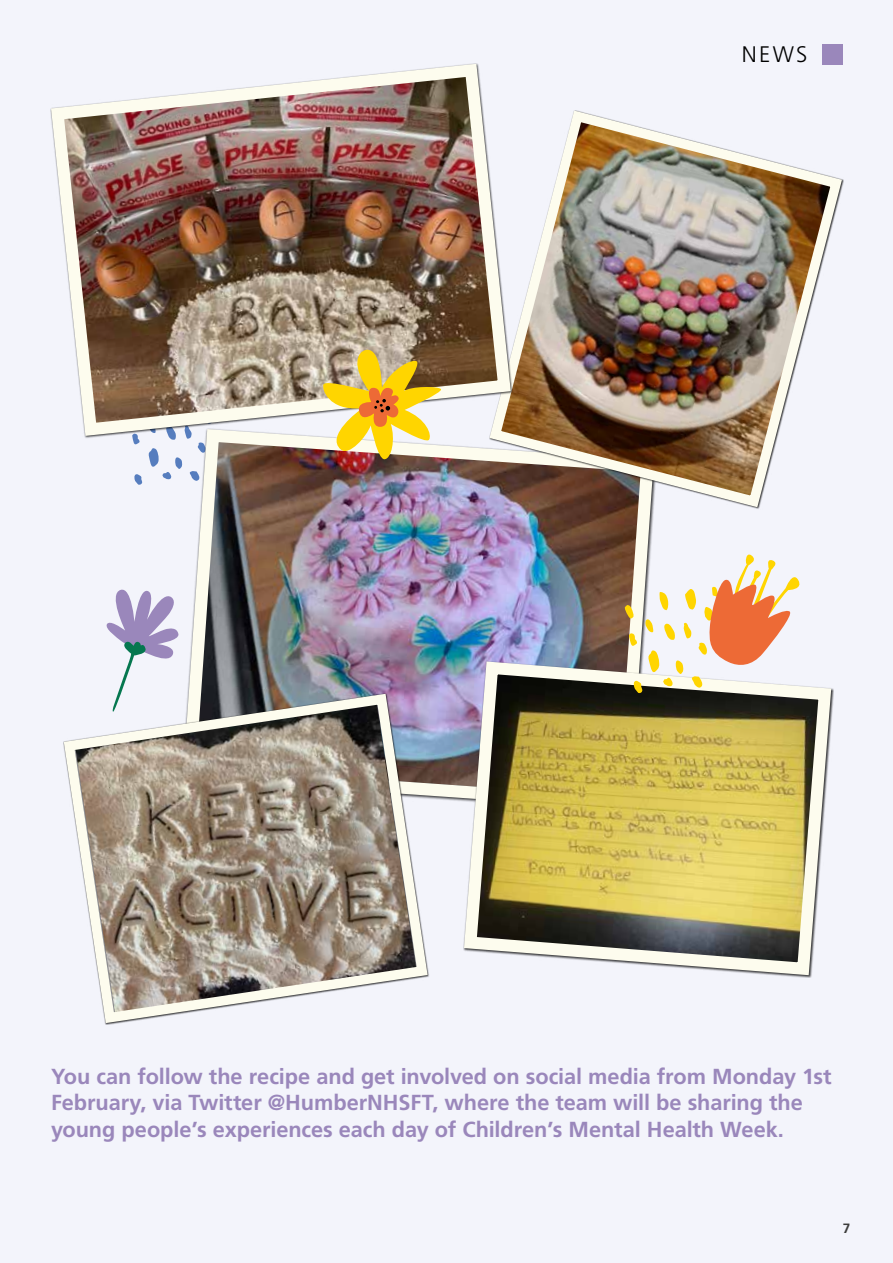
<style>
.page{position:relative;width:893px;height:1263px;background:#f3f4fb}
.page>*{position:absolute;margin:0;border:0;box-sizing:border-box;transform-origin:0 0}
.t1{font:300 22.5px "Frutiger LT Std";color:#000}
.t2{font:700 21.75px/26.1px "Frutiger LT Std";letter-spacing:-.005em;color:#9a87bb}
.t3{font:700 13.5px "Frutiger LT Std";color:#3c3c3b}
</style>
<div class="page">
<svg style="left:134px;top:474px;width:8px;height:11px"></svg>
<svg style="left:133px;top:442px;width:7px;height:3px"></svg>
<svg style="left:148px;top:448px;width:28px;height:32px"></svg>
<img style="left:176px;top:442px;width:478px;height:359px">
<img style="left:484px;top:110px;width:360px;height:403px">
<img style="left:50px;top:63px;width:467px;height:379px">
<svg style="left:321px;top:347px;width:123px;height:112px"></svg>
<img style="left:458px;top:655px;width:376px;height:323px">
<svg style="left:63px;top:688px;width:370px;height:337px"></svg>
<svg style="left:624px;top:551px;width:180px;height:142px"></svg>
<svg style="left:104px;top:587px;width:76px;height:126px"></svg>
<div style="left:822px;top:44px;width:21px;height:20px;background:#9a87bb"></div>
<p class="t1" style="left:742px;top:42px;width:67px">NEWS</p>
<p class="t2" style="left:51px;top:1064px;width:782px">You can follow the recipe and get involved on social media from Monday 1st<br>February, via Twitter @HumberNHSFT, where the team will be sharing the young people’s experiences each day of Children’s Mental Health Week.</p>
<p class="t3" style="left:843px;top:1220px;width:9px">7</p>
</div>
